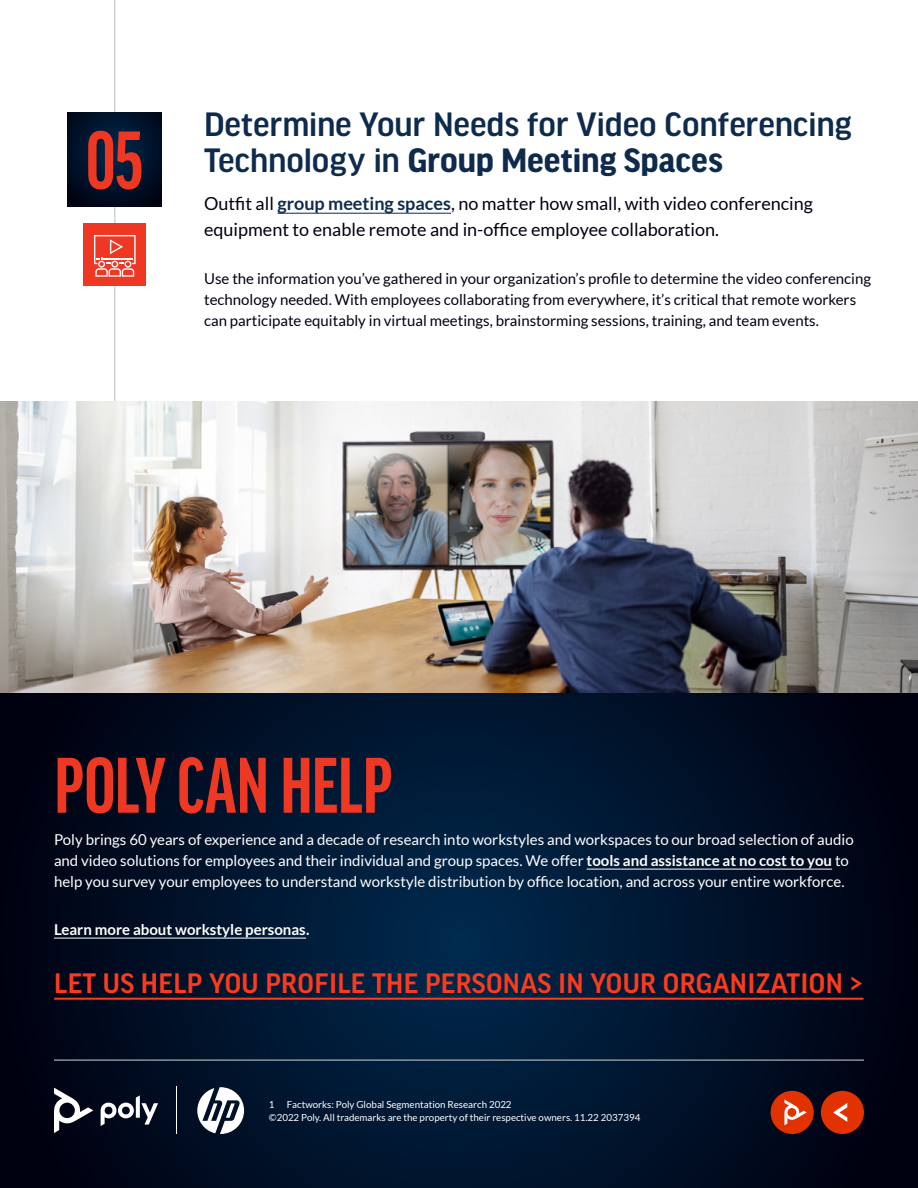
<style>
.page{position:relative;width:918px;height:1188px;background:#fff}
.page>*{position:absolute;margin:0;border:0;box-sizing:border-box;transform-origin:0 0}
.t1{font:700 extra-condensed 84px "Good Headline Pro";color:#ee3824}
.t2{font:500 36px/36px "Good Headline Pro";letter-spacing:-.005em;color:#0e2b4d}
.t3{font:500 30px "Good Headline Pro";letter-spacing:.01em;color:#fc3b1c}
.t4{font:18px/25.5px "Lato";color:#000110}
.t5{font:15px/21px "Lato";color:#fff}
.t6{font:15px/21px "Lato";color:#000110}
.t7{font:700 15px "Lato";color:#fff}
.t8{font:9.75px/13.5px "Lato";color:#fff}
.s1{font-weight:700}
.s2{font-weight:700;color:#0e2b4d}
</style>
<div class="page">
<hr style="left:114px;top:0;width:2px;height:1188px;background:#d1d3d4">
<svg style="left:68px;top:112px;width:94px;height:95px;background:#000e24"></svg>
<svg style="left:88px;top:131px;width:54px;height:59px;background:#872b2d"></svg>
<div style="left:84px;top:224px;width:62px;height:62px;background:#ee3824"></div>
<svg style="left:94px;top:235px;width:42px;height:42px"></svg>
<hr style="left:277px;top:213px;width:174px;height:1px;background:#0e2b4d">
<img style="left:0;top:402px;width:918px;height:291px">
<svg style="left:0;top:693px;width:918px;height:495px;background:#001229"></svg>
<svg style="left:54px;top:1088px;width:39px;height:45px"></svg>
<svg style="left:101px;top:1095px;width:57px;height:31px"></svg>
<svg style="left:197px;top:1087px;width:47px;height:47px"></svg>
<hr style="left:176px;top:1087px;width:1px;height:47px;background:#fff">
<div style="left:771px;top:1091px;width:43px;height:43px;background:#e13200;border-radius:50%"></div>
<svg style="left:784px;top:1100px;width:23px;height:25px"></svg>
<div style="left:821px;top:1091px;width:43px;height:43px;background:#e13200;border-radius:50%"></div>
<svg style="left:833px;top:1103px;width:14px;height:19px"></svg>
<hr style="left:54px;top:1060px;width:810px;height:1px;background:#d1d3d4">
<hr style="left:587px;top:869px;width:245px;height:1px;background:#fff">
<hr style="left:54px;top:938px;width:252px;height:1px;background:#fff">
<hr style="left:54px;top:998px;width:810px;height:2px;background:#fc3b1c">
<h2 class="t2" style="left:204px;top:107px;width:649px">Determine Your Needs for Video Conferencing<br>Technology in <span class="s1">Group Meeting Spaces</span></h2>
<p class="t4" style="left:204px;top:191px;width:610px">Outfit all <span class="s2">group meeting spaces</span>, no matter how small, with video conferencing equipment to enable remote and in-office employee collaboration.</p>
<p class="t6" style="left:204px;top:268px;width:669px">Use the information you’ve gathered in your organization’s profile to determine the video conferencing technology needed. With employees collaborating from everywhere, it’s critical that remote workers can participate equitably in virtual meetings, brainstorming sessions, training, and team events.</p>
<h1 class="t1" style="left:54px;top:744px;width:340px">POLY CAN HELP</h1>
<p class="t5" style="left:54px;top:829px;width:801px">Poly brings 60 years of experience and a decade of research into workstyles and workspaces to our broad selection of audio and video solutions for employees and their individual and group spaces. We offer <span class="s1">tools and assistance at no cost to you</span> to help you survey your employees to understand workstyle distribution by office location, and across your entire workforce.</p>
<p class="t7" style="left:54px;top:921px;width:257px">Learn more about workstyle personas.</p>
<h3 class="t3" style="left:54px;top:969px;width:811px">LET US HELP YOU PROFILE THE PERSONAS IN YOUR ORGANIZATION &gt;</h3>
<p class="t8" style="left:269px;top:1097px;width:373px">1 Factworks: Poly Global Segmentation Research 2022<br>©2022 Poly. All trademarks are the property of their respective owners. 11.22 2037394</p>
</div>
